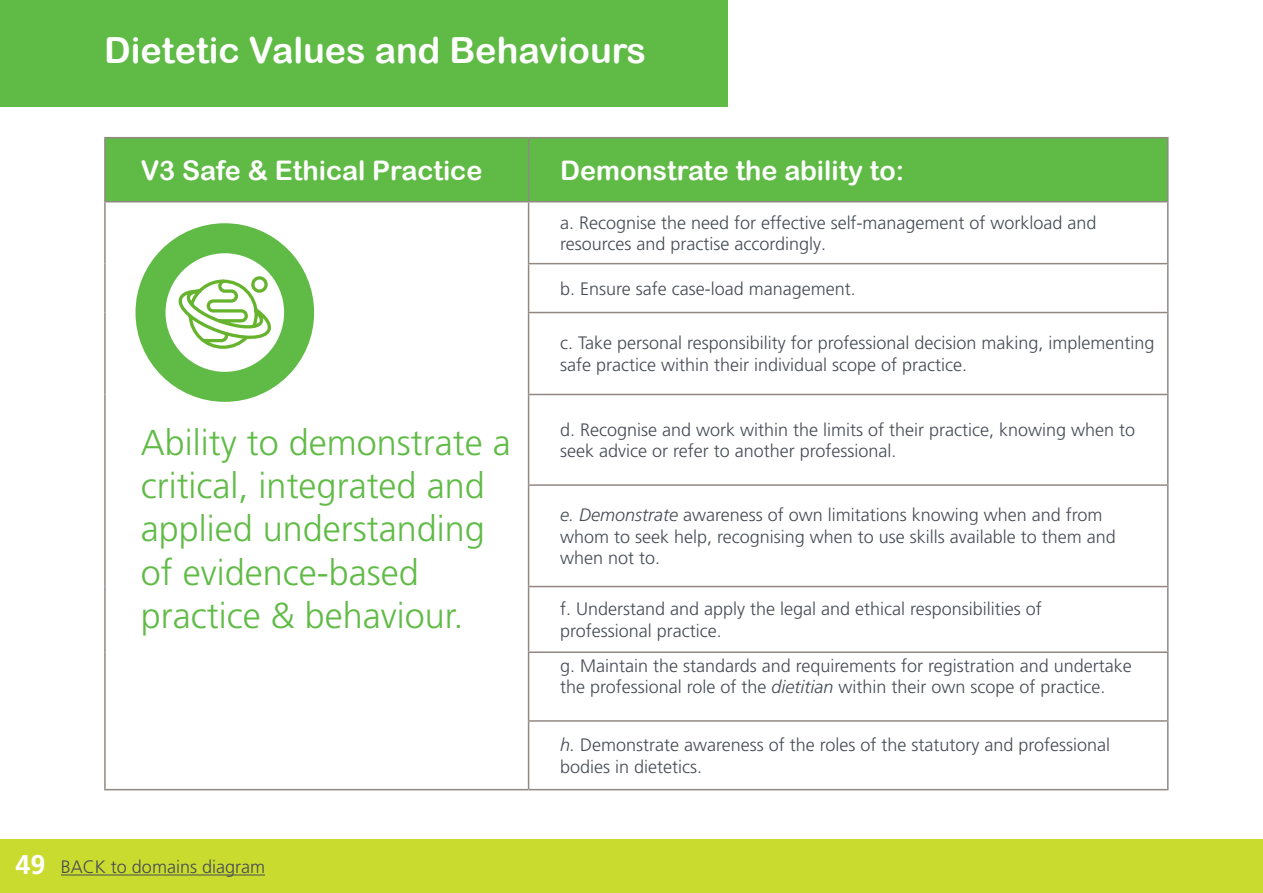
<style>
.page{position:relative;width:1263px;height:893px;background:#fff}
.page>*{position:absolute;margin:0;border:0;box-sizing:border-box;transform-origin:0 0}
.t1{font:300 36px/43.2px "Frutiger LT Pro";color:#60bb46}
.t2{font:36px "Arial Rounded MT Bold";color:#fff}
.t3{font:27px "Arial Rounded MT Bold";color:#fff}
.t4{font:300 18px/21.6px "Frutiger LT Pro";color:#464b54}
.s1{font-weight:700;font-size:27px;color:#fff}
.s2{font-style:italic}
</style>
<div class="page">
<div style="left:0;top:839px;width:1263px;height:54px;background:#cadb2f"></div>
<hr style="left:61px;top:874px;width:204px;height:1px;background:#464b54">
<div style="left:0;top:0;width:727px;height:106px;background:#60bb46"></div>
<div style="left:106px;top:138px;width:1061px;height:63px;background:#60bb46"></div>
<hr style="left:104px;top:137px;width:425px;height:1px;background:#918883">
<hr style="left:104px;top:138px;width:2px;height:63px;background:#918883">
<hr style="left:529px;top:137px;width:639px;height:1px;background:#918883">
<hr style="left:528px;top:138px;width:1px;height:63px;background:#918883">
<hr style="left:1167px;top:138px;width:1px;height:63px;background:#918883">
<hr style="left:104px;top:201px;width:425px;height:1px;background:#918883">
<hr style="left:104px;top:202px;width:2px;height:62px;background:#918883">
<hr style="left:529px;top:201px;width:639px;height:1px;background:#918883">
<hr style="left:528px;top:202px;width:1px;height:61px;background:#918883">
<hr style="left:1167px;top:202px;width:1px;height:61px;background:#918883">
<hr style="left:104px;top:264px;width:2px;height:49px;background:#918883">
<hr style="left:528px;top:263px;width:640px;height:1px;background:#918883">
<hr style="left:528px;top:264px;width:1px;height:48px;background:#918883">
<hr style="left:1167px;top:264px;width:1px;height:48px;background:#918883">
<hr style="left:104px;top:313px;width:2px;height:81px;background:#918883">
<hr style="left:528px;top:312px;width:640px;height:1px;background:#918883">
<hr style="left:528px;top:313px;width:1px;height:81px;background:#918883">
<hr style="left:1167px;top:313px;width:1px;height:81px;background:#918883">
<hr style="left:104px;top:394px;width:2px;height:91px;background:#918883">
<hr style="left:528px;top:394px;width:640px;height:1px;background:#918883">
<hr style="left:528px;top:395px;width:1px;height:89px;background:#918883">
<hr style="left:1167px;top:395px;width:1px;height:89px;background:#918883">
<hr style="left:104px;top:485px;width:2px;height:102px;background:#918883">
<hr style="left:528px;top:484px;width:640px;height:2px;background:#918883">
<hr style="left:528px;top:486px;width:1px;height:100px;background:#918883">
<hr style="left:1167px;top:486px;width:1px;height:100px;background:#918883">
<hr style="left:104px;top:587px;width:2px;height:65px;background:#918883">
<hr style="left:528px;top:586px;width:640px;height:1px;background:#918883">
<hr style="left:528px;top:587px;width:1px;height:64px;background:#918883">
<hr style="left:1167px;top:587px;width:1px;height:64px;background:#918883">
<hr style="left:104px;top:652px;width:2px;height:69px;background:#918883">
<hr style="left:528px;top:651px;width:640px;height:2px;background:#918883">
<hr style="left:528px;top:653px;width:1px;height:67px;background:#918883">
<hr style="left:1167px;top:653px;width:1px;height:67px;background:#918883">
<hr style="left:104px;top:721px;width:2px;height:68px;background:#918883">
<hr style="left:528px;top:720px;width:640px;height:2px;background:#918883">
<hr style="left:528px;top:722px;width:1px;height:67px;background:#918883">
<hr style="left:1167px;top:722px;width:1px;height:67px;background:#918883">
<hr style="left:104px;top:789px;width:425px;height:1px;background:#918883">
<hr style="left:529px;top:789px;width:639px;height:1px;background:#918883">
<svg style="left:173px;top:275px;width:102px;height:75px"></svg>
<div style="left:135px;top:223px;width:179px;height:179px;border:30px solid #60bb46;border-radius:50%"></div>
<p class="t2" style="left:104px;top:29px;width:543px">Dietetic Values and Behaviours</p>
<p class="t3" style="left:141px;top:154px;width:343px">V3 Safe &amp; Ethical Practice</p>
<p class="t3" style="left:560px;top:154px;width:346px">Demonstrate the ability to:</p>
<p class="t1" style="left:141px;top:421px;width:372px">Ability to demonstrate a critical, integrated and applied understanding of evidence-based practice &amp; behaviour.</p>
<p class="t4" style="left:16px;top:856px;width:251px"><span class="s1">49</span> BACK to domains diagram</p>
<p class="t4" style="left:560px;top:212px;width:538px">a. Recognise the need for effective self-management of workload and resources and practise accordingly.</p>
<p class="t4" style="left:560px;top:278px;width:297px">b. Ensure safe case-load management.</p>
<p class="t4" style="left:560px;top:333px;width:596px">c. Take personal responsibility for professional decision making, implementing safe practice within their individual scope of practice.</p>
<p class="t4" style="left:560px;top:419px;width:577px">d. Recognise and work within the limits of their practice, knowing when to seek advice or refer to another professional.</p>
<p class="t4" style="left:560px;top:504px;width:557px"><span class="s2">e. Demonstrate</span> awareness of own limitations knowing when and from whom to seek help, recognising when to use skills available to them and when not to.</p>
<p class="t4" style="left:560px;top:598px;width:483px">f. Understand and apply the legal and ethical responsibilities of professional practice.</p>
<p class="t4" style="left:560px;top:655px;width:573px">g. Maintain the standards and requirements for registration and undertake the professional role of the <span class="s2">dietitian</span> within their own scope of practice.</p>
<p class="t4" style="left:560px;top:734px;width:552px"><span class="s2">h.</span> Demonstrate awareness of the roles of the statutory and professional bodies in dietetics.</p>
</div>
